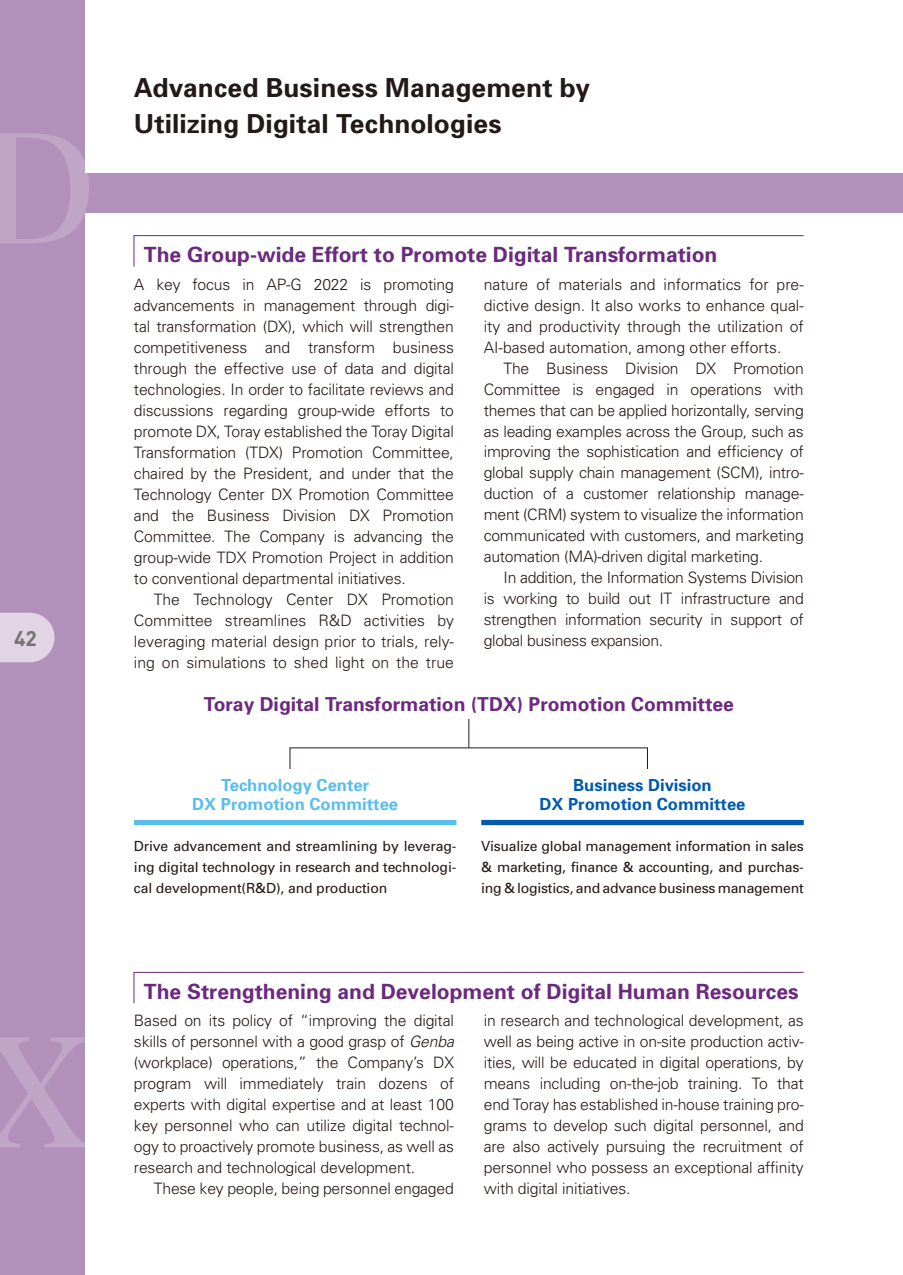
<style>
.page{position:relative;width:903px;height:1275px;background:#fff}
.page>*{position:absolute;margin:0;border:0;box-sizing:border-box;transform-origin:0 0}
.t1{font:700 26.25px/36.4px "Univers";letter-spacing:.005em;color:#231916}
.t2{font:700 21px "Univers";color:#6b2a7e}
.t3{font:700 21px "DIN";color:#727272}
.t4{font:700 19.25px "Univers";color:#6b2a7e}
.t5{font:700 16.62px/19.2px "Univers";color:#59beed;text-align:center}
.t6{font:700 16.62px/19.2px "Univers";color:#005bac;text-align:center}
.t7{font:300 15.75px/21px "Univers";letter-spacing:-.01em;color:#231916;text-align:justify}
.t8{font:14px/21px "Univers";letter-spacing:-.015em;color:#231916;text-align:justify}
.s1{font-style:italic}
</style>
<div class="page">
<div style="left:0;top:0;width:84px;height:1275px;background:#b190b9"></div>
<div style="left:0;top:174px;width:903px;height:39px;background:#b190b9"></div>
<svg style="left:0;top:133px;width:90px;height:1014px"></svg>
<svg style="left:0;top:613px;width:55px;height:49px;background:#dbcde0"></svg>
<svg style="left:133px;top:235px;width:671px;height:32px"></svg>
<svg style="left:133px;top:972px;width:671px;height:32px"></svg>
<hr style="left:468px;top:694px;width:1px;height:54px;background:#231916">
<div style="left:134px;top:694px;width:670px;height:25px;background:#fff"></div>
<div style="left:134px;top:820px;width:322px;height:5px;background:#59beed"></div>
<div style="left:481px;top:820px;width:323px;height:5px;background:#005bac"></div>
<h2 class="t3" style="left:14px;top:625px;width:24px">42</h2>
<h1 class="t1" style="left:134px;top:70px;width:457px">Advanced Business Management by<br>Utilizing Digital Technologies</h1>
<h2 class="t2" style="left:144px;top:242px;width:575px">The Group-wide Effort to Promote Digital Transformation</h2>
<p class="t7" style="left:134px;top:274px;width:321px">A key focus in AP-G 2022 is promoting advancements in management through digi&shy;tal transformation (DX), which will strengthen competitiveness and transform business through the effective use of data and digital technologies. In order to facilitate reviews and discussions regarding group-wide efforts to promote DX, Toray established the Toray Digital Transformation (TDX) Promotion Committee, chaired by the President, and under that the Technology Center DX Promotion Committee and the Business Division DX Promotion Committee. The Company is advancing the group-wide TDX Promotion Project in addition to conventional departmental initiatives.</p>
<p class="t7" style="left:134px;top:588px;width:321px;text-indent:20px">The Technology Center DX Promotion Committee streamlines R&amp;D activities by leveraging material design prior to trials, rely&shy;ing on simulations to shed light on the true</p>
<p class="t7" style="left:484px;top:273px;width:321px">nature of materials and informatics for pre&shy;dictive design. It also works to enhance qual&shy;ity and productivity through the utilization of AI-based automation, among other efforts.</p>
<p class="t7" style="left:484px;top:357px;width:321px;text-indent:20px">The Business Division DX Promotion Committee is engaged in operations with themes that can be applied horizontally, serving as leading examples across the Group, such as improving the sophistication and efficiency of global supply chain management (SCM), intro&shy;duction of a customer relationship manage&shy;ment (CRM) system to visualize the information communicated with customers, and marketing automation (MA)-driven digital marketing.</p>
<p class="t7" style="left:484px;top:567px;width:321px;text-indent:20px">In addition, the Information Systems Division is working to build out IT infrastructure and strengthen information security in support of global business expansion.</p>
<p class="t4" style="left:204px;top:693px;width:532px">Toray Digital Transformation (TDX) Promotion Committee</p>
<p class="t5" style="left:192px;top:775px;width:207px">Technology Center<br>DX Promotion Committee</p>
<p class="t8" style="left:134px;top:835px;width:324px">Drive advancement and streamlining by leverag&shy;ing digital technology in research and technologi&shy;cal development(R&amp;D), and production</p>
<p class="t6" style="left:539px;top:775px;width:207px">Business Division<br>DX Promotion Committee</p>
<p class="t8" style="left:481px;top:835px;width:324px">Visualize global management information in sales &amp; marketing, finance &amp; accounting, and purchas&shy;ing &amp; logistics, and advance business management</p>
<h2 class="t2" style="left:144px;top:978px;width:656px">The Strengthening and Development of Digital Human Resources</h2>
<p class="t7" style="left:134px;top:1010px;width:321px">Based on its policy of “improving the digital skills of personnel with a good grasp of <span class="s1">Genba </span>(workplace) operations,” the Company’s DX program will immediately train dozens of experts with digital expertise and at least 100 key personnel who can utilize digital technol&shy;ogy to proactively promote business, as well as research and technological development.</p>
<p class="t7" style="left:154px;top:1178px;width:302px">These key people, being personnel engaged</p>
<p class="t7" style="left:484px;top:1010px;width:321px">in research and technological development, as well as being active in on-site production activ&shy;ities, will be educated in digital operations, by means including on-the-job training. To that end Toray has established in-house training pro&shy;grams to develop such digital personnel, and are also actively pursuing the recruitment of personnel who possess an exceptional affinity with digital initiatives.</p>
</div>
